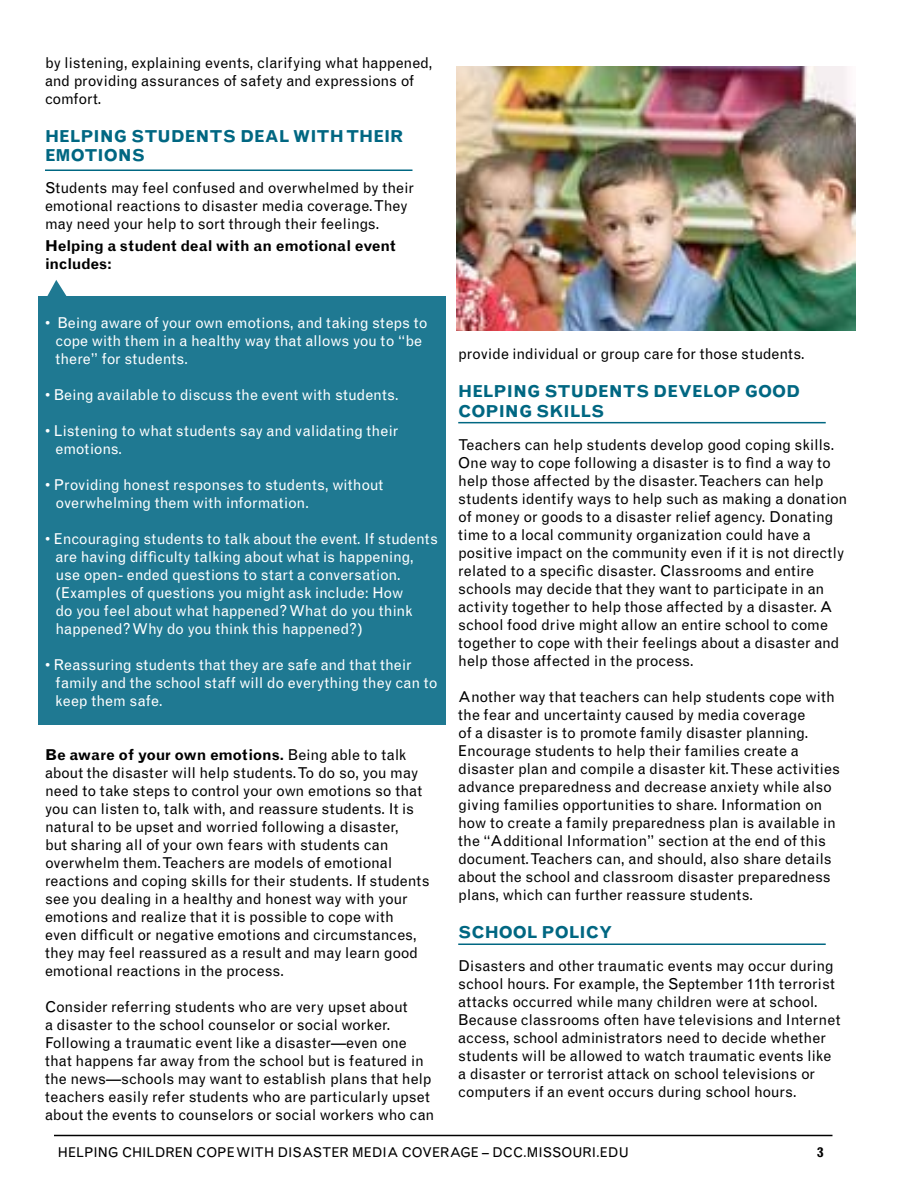
<style>
.page{position:relative;width:918px;height:1188px;background:#fff}
.page>*{position:absolute;margin:0;border:0;box-sizing:border-box;transform-origin:0 0}
.t1{font:700 16.5px/19.8px "Grotesque MT Std";color:#006782}
.t2{font:15px/18px "Grotesque MT Std";color:#000}
.t3{font:15px/18px "Grotesque MT Std";letter-spacing:-.005em;color:#fff}
.t4{font:700 15px/18px "Grotesque MT Std";letter-spacing:-.015em;color:#000}
.t5{font:13.5px "Grotesque MT Std";color:#000}
.t6{font:700 13.5px "Grotesque MT Std";color:#000}
.s1{font-weight:700}
</style>
<div class="page">
<div style="left:38px;top:297px;width:407px;height:428px;background:#1f7992"></div>
<img style="left:457px;top:66px;width:398px;height:264px">
<hr style="left:54px;top:1135px;width:778px;height:1px;background:#000">
<svg style="left:38px;top:280px;width:39px;height:17px"></svg>
<hr style="left:45px;top:170px;width:367px;height:1px;background:#006782">
<hr style="left:458px;top:422px;width:368px;height:1px;background:#006782">
<hr style="left:458px;top:944px;width:368px;height:1px;background:#006782">
<p class="t2" style="left:45px;top:54px;width:389px">by listening, explaining events, clarifying what happened, and providing assurances of safety and expressions of comfort.</p>
<p class="t1" style="left:45px;top:126px;width:360px">HELPING STUDENTS DEAL WITH THEIR<br>EMOTIONS</p>
<p class="t2" style="left:45px;top:179px;width:371px">Students may feel confused and overwhelmed by their emotional reactions to disaster media coverage. They may need your help to sort through their feelings.</p>
<p class="t4" style="left:45px;top:237px;width:352px">Helping a student deal with an emotional event includes:</p>
<p class="t3" style="left:56px;top:314px;width:374px;text-indent:-10px">• Being aware of your own emotions, and taking steps to cope with them in a healthy way that allows you to “be there” for students.</p>
<p class="t3" style="left:45px;top:386px;width:355px">• Being available to discuss the event with students.</p>
<p class="t3" style="left:56px;top:422px;width:344px;text-indent:-10px">• Listening to what students say and validating their emotions.</p>
<p class="t3" style="left:56px;top:476px;width:329px;text-indent:-10px">• Providing honest responses to students, without overwhelming them with information.</p>
<p class="t3" style="left:56px;top:530px;width:384px;text-indent:-10px">• Encouraging students to talk about the event. If students are having difficulty talking about what is happening, use open- ended questions to start a conversation. (Examples of questions you might ask include: How<br>do you feel about what happened? What do you think happened? Why do you think this happened?)</p>
<p class="t3" style="left:56px;top:656px;width:384px;text-indent:-10px">• Reassuring students that they are safe and that their family and the school staff will do everything they can to keep them safe.</p>
<p class="t2" style="left:45px;top:746px;width:386px"><span class="s1">Be aware of your own emotions.</span> Being able to talk about the disaster will help students. To do so, you may need to take steps to control your own emotions so that you can listen to, talk with, and reassure students. It is natural to be upset and worried following a disaster,<br>but sharing all of your own fears with students can overwhelm them. Teachers are models of emotional reactions and coping skills for their students. If students see you dealing in a healthy and honest way with your emotions and realize that it is possible to cope with even difficult or negative emotions and circumstances, they may feel reassured as a result and may learn good emotional reactions in the process.</p>
<p class="t2" style="left:45px;top:998px;width:391px">Consider referring students who are very upset about<br>a disaster to the school counselor or social worker.<br>Following a traumatic event like a disaster—even one that happens far away from the school but is featured in the news—schools may want to establish plans that help teachers easily refer students who are particularly upset about the events to counselors or social workers who can</p>
<p class="t2" style="left:458px;top:345px;width:345px">provide individual or group care for those students.￼</p>
<p class="t1" style="left:458px;top:381px;width:344px">HELPING STUDENTS DEVELOP GOOD<br>COPING SKILLS</p>
<p class="t2" style="left:458px;top:436px;width:391px">Teachers can help students develop good coping skills.<br>One way to cope following a disaster is to find a way to help those affected by the disaster. Teachers can help students identify ways to help such as making a donation of money or goods to a disaster relief agency. Donating time to a local community organization could have a positive impact on the community even if it is not directly related to a specific disaster. Classrooms and entire schools may decide that they want to participate in an activity together to help those affected by a disaster. A school food drive might allow an entire school to come together to cope with their feelings about a disaster and help those affected in the process.</p>
<p class="t2" style="left:458px;top:688px;width:383px">Another way that teachers can help students cope with the fear and uncertainty caused by media coverage<br>of a disaster is to promote family disaster planning.<br>Encourage students to help their families create a disaster plan and compile a disaster kit. These activities advance preparedness and decrease anxiety while also giving families opportunities to share. Information on how to create a family preparedness plan is available in the “Additional Information” section at the end of this document. Teachers can, and should, also share details about the school and classroom disaster preparedness plans, which can further reassure students.</p>
<p class="t1" style="left:458px;top:922px;width:155px">SCHOOL POLICY</p>
<p class="t2" style="left:458px;top:957px;width:384px">Disasters and other traumatic events may occur during school hours. For example, the September 11th terrorist attacks occurred while many children were at school.<br>Because classrooms often have televisions and Internet access, school administrators need to decide whether students will be allowed to watch traumatic events like a disaster or terrorist attack on school televisions or computers if an event occurs during school hours.</p>
<p class="t5" style="left:58px;top:1145px;width:573px">HELPING CHILDREN COPE WITH DISASTER MEDIA COVERAGE – DCC.MISSOURI.EDU</p>
<p class="t6" style="left:817px;top:1145px;width:8px">3</p>
</div>
